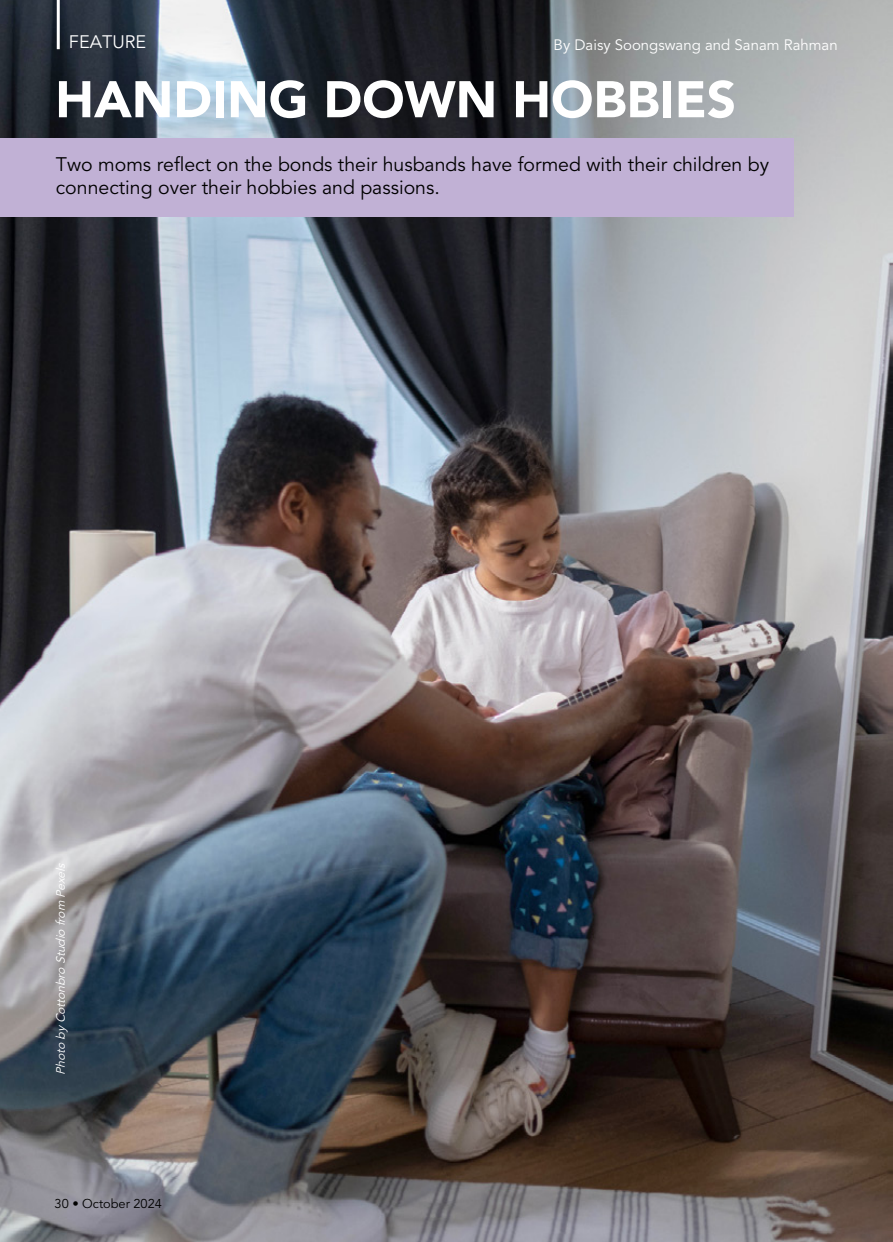
<style>
.page{position:relative;width:893px;height:1242px;background:#fff}
.page>*{position:absolute;margin:0;border:0;box-sizing:border-box;transform-origin:0 0}
.t1{font:900 51px "Avenir LT Std";color:#fff}
.t2{font:19.5px/23.4px "Avenir LT Std";color:#000}
.t3{font:18px "Avenir LT Std";color:#fff}
.t4{font:15px "Avenir LT Std";color:#fff}
.t5{font:12.75px "Avenir LT Std";color:#000}
.t6{font:italic 12px "Avenir LT Std";color:#fff}
</style>
<div class="page">
<img style="left:0;top:0;width:893px;height:1242px">
<hr style="left:57px;top:0;width:3px;height:49px;background:#fff">
<div style="left:0;top:138px;width:793px;height:79px;background:#c1b1d5"></div>
<p class="t3" style="left:69px;top:32px;width:79px">FEATURE</p>
<p class="t4" style="left:554px;top:37px;width:286px">By Daisy Soongswang and Sanam Rahman</p>
<h1 class="t1" style="left:55px;top:69px;width:682px">HANDING DOWN HOBBIES</h1>
<p class="t2" style="left:56px;top:153px;width:715px">Two moms reflect on the bonds their husbands have formed with their children by connecting over their hobbies and passions.</p>
<p class="t6" style="left:54px;top:1074px;width:216px;rotate:-90deg">PhotobyCottonbroStudiofrom Pexels</p>
<p class="t5" style="left:55px;top:1196px;width:109px">30 • October 2024</p>
</div>
